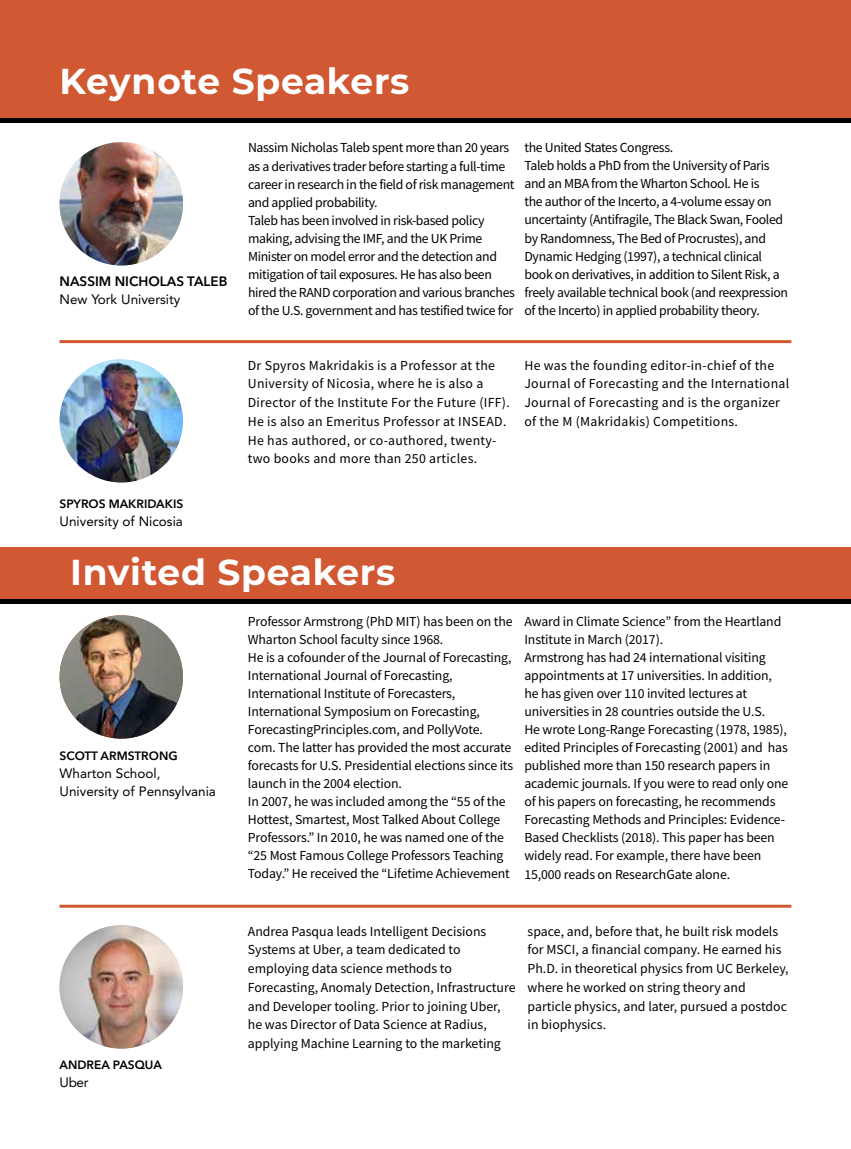
<style>
.page{position:relative;width:851px;height:1149px;background:#fff}
.page>*{position:absolute;margin:0;border:0;box-sizing:border-box;transform-origin:0 0}
.t1{font:700 36px "Montserrat";letter-spacing:.02em;color:#fff}
.t2{font:13.8px/18px "Source Sans Pro";letter-spacing:-.01em;color:#000}
.t3{font:13.8px/18.8px "Source Sans Pro";letter-spacing:.02em;color:#000}
.t4{font:13.5px/18px "Avenir LT Std";color:#000}
.t5{font:600 13.5px "Avenir Next LT Pro";color:#000}
.t6{font:600 12px "Avenir Next LT Pro";color:#000}
</style>
<div class="page">
<div style="left:0;top:546px;width:850px;height:53px;background:#d05832"></div>
<img style="left:60px;top:615px;width:123px;height:123px;border-radius:62px">
<hr style="left:60px;top:340px;width:731px;height:3px;background:#d05832">
<div style="left:0;top:0;width:850px;height:121px;background:#d05832"></div>
<img style="left:60px;top:142px;width:123px;height:123px;border-radius:62px">
<img style="left:60px;top:359px;width:123px;height:123px;border-radius:62px">
<hr style="left:0;top:119px;width:850px;height:4px;background:#000">
<hr style="left:0;top:599px;width:850px;height:4px;background:#000">
<hr style="left:60px;top:904px;width:731px;height:3px;background:#d05832">
<hr style="left:850px;top:0;width:1px;height:119px;background:#d05832">
<img style="left:60px;top:924px;width:123px;height:124px;border-radius:62px">
<h1 class="t1" style="left:60px;top:56px;width:351px">Keynote Speakers</h1>
<p class="t5" style="left:60px;top:273px;width:169px">NASSIM NICHOLAS TALEB</p>
<p class="t4" style="left:60px;top:290px;width:122px">New York University</p>
<p class="t6" style="left:60px;top:496px;width:125px">SPYROS MAKRIDAKIS</p>
<p class="t4" style="left:60px;top:512px;width:125px">University of Nicosia</p>
<p class="t2" style="left:248px;top:139px;width:268px">Nassim Nicholas Taleb spent more than 20 years as a derivatives trader before starting a full-time career in research in the field of risk management and applied probability.<br>Taleb has been involved in risk-based policy making, advising the IMF, and the UK Prime Minister on model error and the detection and mitigation of tail exposures. He has also been hired the RAND corporation and various branches of the U.S. government and has testified twice for</p>
<p class="t2" style="left:524px;top:139px;width:265px">the United States Congress.<br>Taleb holds a PhD from the University of Paris and an MBA from the Wharton School. He is<br>the author of the Incerto, a 4-volume essay on uncertainty (Antifragile, The Black Swan, Fooled by Randomness, The Bed of Procrustes), and Dynamic Hedging (1997), a technical clinical book on derivatives, in addition to Silent Risk, a freely available technical book (and reexpression of the Incerto) in applied probability theory.</p>
<p class="t3" style="left:248px;top:355px;width:263px">Dr Spyros Makridakis is a Professor at the University of Nicosia, where he is also a Director of the Institute For the Future (IFF).<br>He is also an Emeritus Professor at INSEAD.<br>He has authored, or co-authored, twenty&shy;two books and more than 250 articles.</p>
<p class="t3" style="left:524px;top:355px;width:266px">He was the founding editor-in-chief of the Journal of Forecasting and the International Journal of Forecasting and is the organizer of the M (Makridakis) Competitions.</p>
<h1 class="t1" style="left:70px;top:546px;width:326px">Invited Speakers</h1>
<p class="t6" style="left:60px;top:748px;width:119px">SCOTT ARMSTRONG</p>
<p class="t4" style="left:60px;top:764px;width:158px">Wharton School,<br>University of Pennsylvania</p>
<p class="t6" style="left:60px;top:1057px;width:104px">ANDREA PASQUA</p>
<p class="t4" style="left:60px;top:1073px;width:30px">Uber</p>
<p class="t2" style="left:248px;top:611px;width:267px">Professor Armstrong (PhD MIT) has been on the Wharton School faculty since 1968.<br>He is a cofounder of the Journal of Forecasting, International Journal of Forecasting, International Institute of Forecasters, International Symposium on Forecasting, ForecastingPrinciples.com, and PollyVote. com. The latter has provided the most accurate forecasts for U.S. Presidential elections since its launch in the 2004 election.<br>In 2007, he was included among the “55 of the Hottest, Smartest, Most Talked About College Professors.” In 2010, he was named one of the “25 Most Famous College Professors Teaching Today.” He received the “Lifetime Achievement</p>
<p class="t2" style="left:524px;top:611px;width:265px">Award in Climate Science” from the Heartland Institute in March (2017).<br>Armstrong has had 24 international visiting appointments at 17 universities. In addition, he has given over 110 invited lectures at universities in 28 countries outside the U.S.<br>He wrote Long-Range Forecasting (1978, 1985), edited Principles of Forecasting (2001) and has published more than 150 research papers in academic journals. If you were to read only one of his papers on forecasting, he recommends Forecasting Methods and Principles: Evidence-Based Checklists (2018). This paper has been widely read. For example, there have been 15,000 reads on ResearchGate alone.</p>
<p class="t2" style="left:248px;top:921px;width:269px;line-height:18.8px">Andrea Pasqua leads Intelligent Decisions Systems at Uber, a team dedicated to employing data science methods to Forecasting, Anomaly Detection, Infrastructure and Developer tooling. Prior to joining Uber, he was Director of Data Science at Radius, applying Machine Learning to the marketing</p>
<p class="t2" style="left:527px;top:921px;width:262px;line-height:18.8px">space, and, before that, he built risk models for MSCI, a financial company. He earned his Ph.D. in theoretical physics from UC Berkeley, where he worked on string theory and particle physics, and later, pursued a postdoc in biophysics.</p>
</div>
